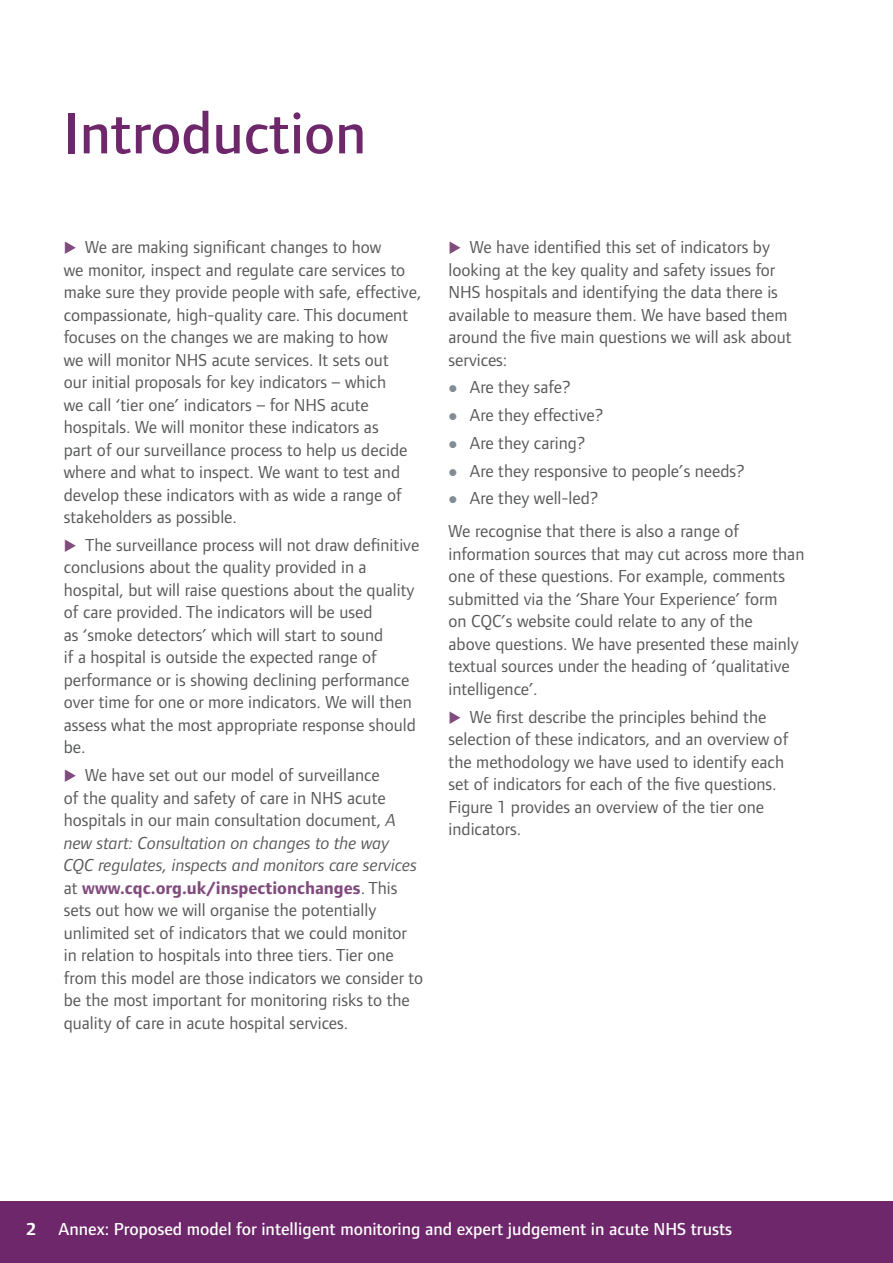
<style>
.page{position:relative;width:893px;height:1263px;background:#fff}
.page>*{position:absolute;margin:0;border:0;box-sizing:border-box;transform-origin:0 0}
.ChapterHead{font:500 60px "Foundry Form Sans";color:#6d276a}
.Body{font:18px/22.5px "Foundry Form Sans";color:#58595b}
.t1{font:500 18px "Foundry Form Sans";color:#fff}
.t2{font:700 18px "Foundry Form Sans";color:#fff}
.s1{font-style:italic}
.s2{font-weight:700;color:#814c7d}
</style>
<div class="page">
<div style="left:0;top:1201px;width:893px;height:62px;background:#6d276a"></div>
<p class="ChapterHead" style="left:64px;top:100px;width:304px">Introduction</p>
<p class="Body" style="left:64px;top:236px;width:359px;text-indent:21px">We are making significant changes to how<br>we monitor, inspect and regulate care services to make sure they provide people with safe, effective, compassionate, high-quality care. This document focuses on the changes we are making to how<br>we will monitor NHS acute services. It sets out<br>our initial proposals for key indicators – which<br>we call ‘tier one’ indicators – for NHS acute hospitals. We will monitor these indicators as<br>part of our surveillance process to help us decide where and what to inspect. We want to test and develop these indicators with as wide a range of stakeholders as possible.</p>
<p class="Body" style="left:64px;top:533px;width:357px;text-indent:21px">The surveillance process will not draw definitive conclusions about the quality provided in a hospital, but will raise questions about the quality of care provided. The indicators will be used<br>as ‘smoke detectors’ which will start to sound<br>if a hospital is outside the expected range of performance or is showing declining performance over time for one or more indicators. We will then assess what the most appropriate response should be.</p>
<p class="Body" style="left:64px;top:764px;width:361px;text-indent:21px">We have set out our model of surveillance<br>of the quality and safety of care in NHS acute hospitals in our main consultation document, <span class="s1">A new start: Consultation on changes to the way CQC regulates, inspects and monitors care services </span>at <span class="s2">www.cqc.org.uk/inspectionchanges</span>. This sets out how we will organise the potentially unlimited set of indicators that we could monitor in relation to hospitals into three tiers. Tier one from this model are those indicators we consider to be the most important for monitoring risks to the quality of care in acute hospital services.</p>
<p class="Body" style="left:449px;top:236px;width:345px;text-indent:21px">We have identified this set of indicators by looking at the key quality and safety issues for NHS hospitals and identifying the data there is available to measure them. We have based them around the five main questions we will ask about services:</p>
<p class="Body" style="left:470px;top:376px;width:102px">Are they safe?</p>
<p class="Body" style="left:470px;top:404px;width:135px">Are they effective?</p>
<p class="Body" style="left:470px;top:431px;width:117px">Are they caring?</p>
<p class="Body" style="left:470px;top:459px;width:277px">Are they responsive to people’s needs?</p>
<p class="Body" style="left:470px;top:487px;width:130px">Are they well-led?</p>
<p class="Body" style="left:449px;top:520px;width:357px">We recognise that there is also a range of information sources that may cut across more than one of these questions. For example, comments submitted via the ‘Share Your Experience’ form<br>on CQC’s website could relate to any of the<br>above questions. We have presented these mainly textual sources under the heading of ‘qualitative intelligence’.</p>
<p class="Body" style="left:449px;top:705px;width:341px;text-indent:21px">We first describe the principles behind the selection of these indicators, and an overview of the methodology we have used to identify each set of indicators for each of the five questions.<br>Figure 1 provides an overview of the tier one indicators.</p>
<p class="t2" style="left:27px;top:1219px;width:11px">2</p>
<p class="t1" style="left:59px;top:1219px;width:675px">Annex: Proposed model for intelligent monitoring and expert judgement in acute NHS trusts</p>
</div>
